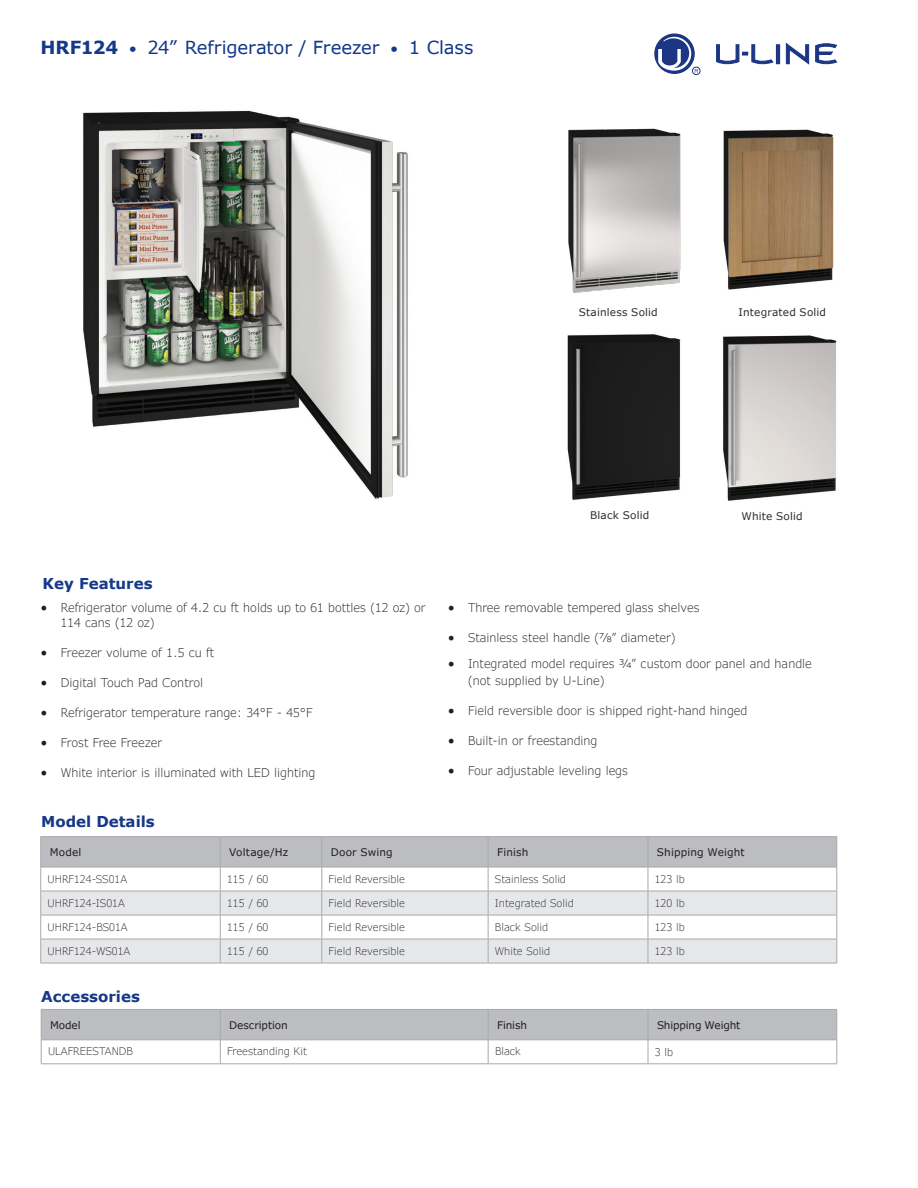
<style>
.page{position:relative;width:918px;height:1188px;background:#fff}
.page>*{position:absolute;margin:0;border:0;box-sizing:border-box;transform-origin:0 0}
.t1{font:18px "Verdana Pro";letter-spacing:-.005em;color:#153889}
.t2{font:700 15px "Verdana";color:#153889}
.t3{font:300 12px/14.4px "Verdana Pro";color:#231f20}
.t4{font:300 10.5px "Verdana Pro";color:#312f30}
.t5{font:10.5px "Verdana Pro";color:#231f20}
.t6{font:10.5px "Verdana Pro";letter-spacing:.015em;color:#312f30}
.t7{font:10.5px "Verdana Pro";letter-spacing:-.02em;color:#231f20}
.s1{font-weight:700}
.s2{font-size:15px}
.s3{font-family:"Minion Pro";font-weight:400;font-size:18px}
</style>
<div class="page">
<img style="left:568px;top:128px;width:113px;height:165px">
<img style="left:83px;top:110px;width:325px;height:389px">
<hr style="left:41px;top:836px;width:179px;height:1px;background:#a8a9ad">
<hr style="left:220px;top:836px;width:102px;height:1px;background:#a8a9ad">
<hr style="left:322px;top:836px;width:166px;height:1px;background:#a8a9ad">
<hr style="left:488px;top:836px;width:160px;height:1px;background:#a8a9ad">
<hr style="left:648px;top:836px;width:189px;height:1px;background:#a8a9ad">
<svg style="left:40px;top:837px;width:798px;height:126px"></svg>
<hr style="left:41px;top:963px;width:179px;height:1px;background:#a8a9ad">
<hr style="left:322px;top:963px;width:166px;height:1px;background:#a8a9ad">
<hr style="left:488px;top:963px;width:160px;height:1px;background:#a8a9ad">
<hr style="left:648px;top:963px;width:189px;height:1px;background:#a8a9ad">
<hr style="left:220px;top:963px;width:102px;height:1px;background:#a8a9ad">
<hr style="left:648px;top:1064px;width:189px;height:1px;background:#a8a9ad">
<svg style="left:41px;top:1009px;width:797px;height:55px"></svg>
<hr style="left:41px;top:1064px;width:179px;height:1px;background:#a8a9ad">
<hr style="left:220px;top:1064px;width:268px;height:1px;background:#a8a9ad">
<hr style="left:488px;top:1064px;width:160px;height:1px;background:#a8a9ad">
<img style="left:723px;top:129px;width:111px;height:161px">
<img style="left:567px;top:334px;width:114px;height:166px">
<img style="left:723px;top:335px;width:114px;height:166px">
<div style="left:776px;top:45px;width:4px;height:19px;border:1px solid #1c3685"></div>
<svg style="left:786px;top:43px;width:23px;height:21px"></svg>
<svg style="left:816px;top:43px;width:21px;height:21px"></svg>
<svg style="left:716px;top:45px;width:57px;height:20px"></svg>
<svg style="left:654px;top:33px;width:44px;height:41px"></svg>
<div style="left:692px;top:67px;width:8px;height:8px;border:1px solid #1c3685;border-radius:50%"></div>
<p class="t1" style="left:40px;top:36px;width:434px"><span class="s1">HRF124</span> <span class="s2">•</span> 24” Refrigerator / Freezer <span class="s2">•</span> 1 Class</p>
<p class="t2" style="left:43px;top:574px;width:111px">Key Features</p>
<p class="t6" style="left:579px;top:306px;width:81px">Stainless Solid</p>
<p class="t6" style="left:590px;top:509px;width:61px">Black Solid</p>
<p class="t6" style="left:739px;top:306px;width:89px">Integrated Solid</p>
<p class="t6" style="left:742px;top:509px;width:63px">White Solid</p>
<p class="t3" style="left:61px;top:601px;width:366px;text-indent:-20px"><span class="s3">•</span> Refrigerator volume of 4.2 cu ft holds up to 61 bottles (12 oz) or<br>114 cans (12 oz)</p>
<p class="t3" style="left:41px;top:645px;width:175px"><span class="s3">•</span> Freezer volume of 1.5 cu ft</p>
<p class="t3" style="left:41px;top:675px;width:164px"><span class="s3">•</span> Digital Touch Pad Control</p>
<p class="t3" style="left:41px;top:705px;width:273px"><span class="s3">•</span> Refrigerator temperature range: 34°F - 45°F</p>
<p class="t3" style="left:41px;top:735px;width:123px"><span class="s3">•</span> Frost Free Freezer</p>
<p class="t3" style="left:41px;top:765px;width:276px"><span class="s3">•</span> White interior is illuminated with LED lighting</p>
<p class="t2" style="left:41px;top:812px;width:115px">Model Details</p>
<p class="t3" style="left:448px;top:601px;width:253px"><span class="s3">•</span> Three removable tempered glass shelves</p>
<p class="t3" style="left:448px;top:631px;width:229px"><span class="s3">•</span> Stainless steel handle (7/8” diameter)</p>
<p class="t3" style="left:468px;top:655px;width:345px;line-height:16.8px;text-indent:-20px"><span class="s3">•</span> Integrated model requires 3/4” custom door panel and handle (not supplied by U-Line)</p>
<p class="t3" style="left:448px;top:704px;width:301px"><span class="s3">•</span> Field reversible door is shipped right-hand hinged</p>
<p class="t3" style="left:448px;top:734px;width:151px"><span class="s3">•</span> Built-in or freestanding</p>
<p class="t3" style="left:448px;top:764px;width:182px"><span class="s3">•</span> Four adjustable leveling legs</p>
<p class="t5" style="left:50px;top:845px;width:33px">Model</p>
<p class="t5" style="left:229px;top:845px;width:61px">Voltage/Hz</p>
<p class="t5" style="left:331px;top:845px;width:63px">Door Swing</p>
<p class="t5" style="left:497px;top:845px;width:33px">Finish</p>
<p class="t5" style="left:657px;top:845px;width:89px">Shipping Weight</p>
<p class="t4" style="left:48px;top:873px;width:81px">UHRF124-SS01A</p>
<p class="t4" style="left:227px;top:873px;width:43px">115 / 60</p>
<p class="t4" style="left:329px;top:873px;width:78px">Field Reversible</p>
<p class="t4" style="left:495px;top:873px;width:73px">Stainless Solid</p>
<p class="t4" style="left:655px;top:873px;width:31px">123 lb</p>
<p class="t4" style="left:48px;top:897px;width:79px">UHRF124-IS01A</p>
<p class="t4" style="left:227px;top:897px;width:43px">115 / 60</p>
<p class="t4" style="left:329px;top:897px;width:78px">Field Reversible</p>
<p class="t4" style="left:495px;top:897px;width:80px">Integrated Solid</p>
<p class="t4" style="left:655px;top:897px;width:31px">120 lb</p>
<p class="t4" style="left:48px;top:921px;width:82px">UHRF124-BS01A</p>
<p class="t4" style="left:227px;top:921px;width:43px">115 / 60</p>
<p class="t4" style="left:329px;top:921px;width:78px">Field Reversible</p>
<p class="t4" style="left:495px;top:921px;width:55px">Black Solid</p>
<p class="t4" style="left:655px;top:921px;width:31px">123 lb</p>
<p class="t4" style="left:48px;top:945px;width:84px">UHRF124-WS01A</p>
<p class="t4" style="left:227px;top:945px;width:43px">115 / 60</p>
<p class="t4" style="left:329px;top:945px;width:78px">Field Reversible</p>
<p class="t4" style="left:495px;top:945px;width:57px">White Solid</p>
<p class="t4" style="left:655px;top:945px;width:31px">123 lb</p>
<p class="t2" style="left:41px;top:987px;width:100px">Accessories</p>
<p class="t5" style="left:50px;top:1018px;width:32px">Model</p>
<p class="t5" style="left:229px;top:1018px;width:60px">Description</p>
<p class="t5" style="left:497px;top:1018px;width:31px">Finish</p>
<p class="t7" style="left:657px;top:1018px;width:85px">Shipping Weight</p>
<p class="t4" style="left:48px;top:1044px;width:87px">ULAFREESTANDB</p>
<p class="t4" style="left:227px;top:1044px;width:81px">Freestanding Kit</p>
<p class="t4" style="left:495px;top:1044px;width:27px">Black</p>
<p class="t4" style="left:655px;top:1045px;width:20px">3 lb</p>
</div>
